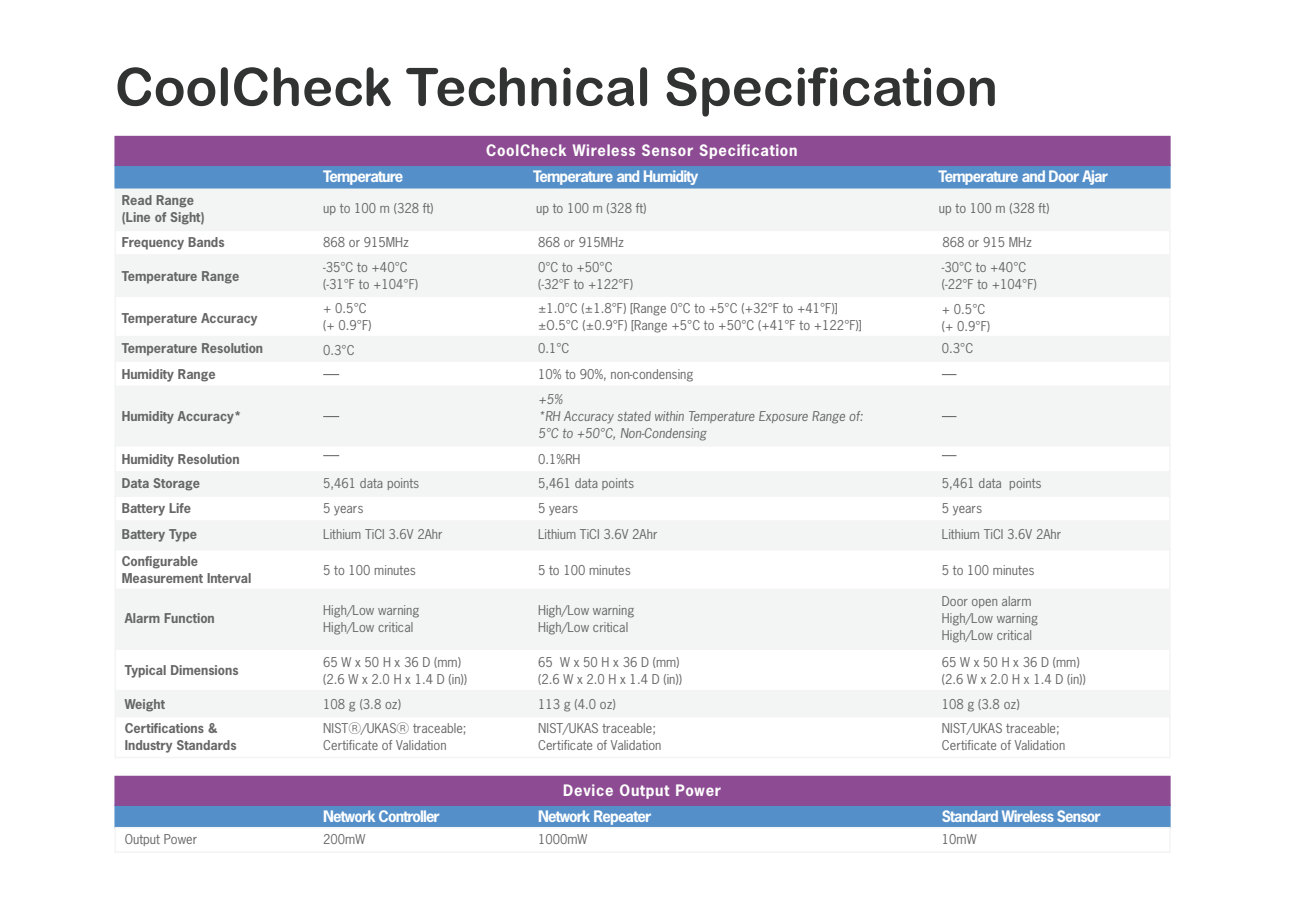
<style>
.page{position:relative;width:1289px;height:919px;background:#fff}
.page>*{position:absolute;margin:0;border:0;box-sizing:border-box;transform-origin:0 0}
.t1{font:52.5px "Arial Rounded MT Bold";color:#313232}
.t2{font:700 14.85px "News Gothic Std";letter-spacing:-.055em;color:#fff}
.t3{font:700 14.85px "News Gothic Std";letter-spacing:.05em;color:#fff}
.t4{font:12.75px/17px "News Gothic Std";color:#666}
.t5{font:700 12.75px/17px "News Gothic Std";color:#666}
.t6{font:italic 12.75px/17px "News Gothic Std";color:#666}
.s1{font-family:"Koz Go Pr 6 N"}
</style>
<div class="page">
<div style="left:114px;top:336px;width:1056px;height:26px;background:#f3f4f4"></div>
<div style="left:114px;top:360px;width:1056px;height:27px;background:#fff;border:2px solid #f4f4f4"></div>
<div style="left:114px;top:471px;width:1056px;height:25px;background:#f3f4f4"></div>
<div style="left:114px;top:520px;width:1056px;height:30px;background:#f3f4f4"></div>
<div style="left:114px;top:549px;width:1056px;height:41px;background:#fff;border:2px solid #f4f4f4"></div>
<div style="left:114px;top:495px;width:1056px;height:26px;background:#fff;border:2px solid #f4f4f4"></div>
<div style="left:114px;top:187px;width:1056px;height:44px;background:#f3f4f4;border:2px solid #f4f4f4"></div>
<div style="left:114px;top:254px;width:1056px;height:43px;background:#f3f4f4"></div>
<div style="left:114px;top:386px;width:1056px;height:60px;background:#f3f4f4"></div>
<div style="left:114px;top:588px;width:1056px;height:61px;background:#f3f4f4"></div>
<div style="left:114px;top:295px;width:1056px;height:42px;background:#fff;border:2px solid #f4f4f4"></div>
<div style="left:114px;top:164px;width:1056px;height:24px;background:#548fc9"></div>
<div style="left:114px;top:804px;width:1056px;height:24px;background:#548fc9;border:2px solid #5390c9"></div>
<div style="left:114px;top:136px;width:1056px;height:30px;background:#8c4b92"></div>
<div style="left:114px;top:775px;width:1056px;height:30px;background:#8c4b92;border:2px solid #8c4b93"></div>
<svg style="left:323px;top:374px;width:16px;height:1px"></svg>
<svg style="left:941px;top:374px;width:15px;height:1px"></svg>
<svg style="left:941px;top:416px;width:15px;height:1px"></svg>
<div style="left:114px;top:826px;width:1056px;height:26px;background:#fff;border:2px solid #f4f4f4"></div>
<div style="left:114px;top:689px;width:1056px;height:28px;background:#f3f4f4"></div>
<svg style="left:323px;top:416px;width:16px;height:1px"></svg>
<svg style="left:941px;top:455px;width:15px;height:1px"></svg>
<svg style="left:323px;top:455px;width:16px;height:1px"></svg>
<div style="left:114px;top:648px;width:1056px;height:43px;background:#fff;border:2px solid #f4f4f4"></div>
<div style="left:114px;top:715px;width:1056px;height:43px;background:#fff;border:2px solid #f4f4f4"></div>
<h1 class="t1" style="left:115px;top:56px;width:884px">CoolCheck Technical Specification</h1>
<p class="t3" style="left:486px;top:140px;width:313px">CoolCheck Wireless Sensor Specification</p>
<p class="t5" style="left:122px;top:191px;width:84px">Read Range (Line of Sight)</p>
<p class="t2" style="left:323px;top:167px;width:82px">Temperature</p>
<p class="t2" style="left:533px;top:167px;width:167px">Temperature and Humidity</p>
<p class="t2" style="left:938px;top:167px;width:171px">Temperature and Door Ajar</p>
<p class="t4" style="left:323px;top:200px;width:112px">up to 100 m (328 ft)</p>
<p class="t4" style="left:536px;top:200px;width:112px">up to 100 m (328 ft)</p>
<p class="t4" style="left:938px;top:200px;width:112px">up to 100 m (328 ft)</p>
<p class="t5" style="left:122px;top:234px;width:104px">Frequency Bands</p>
<p class="t4" style="left:323px;top:234px;width:87px">868 or 915MHz</p>
<p class="t4" style="left:538px;top:234px;width:87px">868 or 915MHz</p>
<p class="t4" style="left:942px;top:234px;width:91px">868 or 915 MHz</p>
<p class="t4" style="left:323px;top:259px;width:96px">-35°C to +40°C (-31°F to +104°F)</p>
<p class="t4" style="left:538px;top:259px;width:96px">0°C to +50°C (-32°F to +122°F)</p>
<p class="t4" style="left:941px;top:259px;width:96px">-30°C to +40°C (-22°F to +104°F)</p>
<p class="t5" style="left:122px;top:267px;width:119px">Temperature Range</p>
<p class="t5" style="left:122px;top:309px;width:137px">Temperature Accuracy</p>
<p class="t4" style="left:323px;top:300px;width:50px">+ 0.5°C (+ 0.9°F)</p>
<p class="t4" style="left:538px;top:300px;width:325px">±1.0°C (±1.8°F) [Range 0°C to +5°C (+32°F to +41°F)] ±O.5°C (±0.9°F) [Range +5°C to +50°C (+41°F to +122°F)]</p>
<p class="t4" style="left:941px;top:301px;width:50px">+ 0.5°C (+ 0.9°F)</p>
<p class="t5" style="left:122px;top:339px;width:143px">Temperature Resolution</p>
<p class="t4" style="left:323px;top:342px;width:33px">0.3°C</p>
<p class="t4" style="left:538px;top:340px;width:33px">0.1°C</p>
<p class="t4" style="left:941px;top:340px;width:33px">0.3°C</p>
<p class="t6" style="left:538px;top:390px;width:326px">+5%<br>*RH Accuracy stated within Temperature Exposure Range of:<br>5°C to +50°C, Non-Condensing</p>
<p class="t4" style="left:538px;top:365px;width:157px">10% to 90%, non-condensing</p>
<p class="t5" style="left:122px;top:365px;width:95px">Humidity Range</p>
<p class="t5" style="left:122px;top:407px;width:122px">Humidity Accuracy*</p>
<p class="t5" style="left:122px;top:450px;width:119px">Humidity Resolution</p>
<p class="t4" style="left:538px;top:451px;width:44px">0.1%RH</p>
<p class="t5" style="left:122px;top:474px;width:80px">Data Storage</p>
<p class="t4" style="left:323px;top:474px;width:98px">5,461 data points</p>
<p class="t4" style="left:538px;top:474px;width:98px">5,461 data points</p>
<p class="t4" style="left:941px;top:474px;width:101px">5,461 data points</p>
<p class="t5" style="left:122px;top:499px;width:71px">Battery Life</p>
<p class="t4" style="left:323px;top:499px;width:42px">5 years</p>
<p class="t4" style="left:538px;top:499px;width:42px">5 years</p>
<p class="t4" style="left:941px;top:499px;width:42px">5 years</p>
<p class="t5" style="left:122px;top:525px;width:77px">Battery Type</p>
<p class="t4" style="left:323px;top:525px;width:121px">Lithium TiCI 3.6V 2Ahr</p>
<p class="t4" style="left:323px;top:562px;width:94px">5 to 100 minutes</p>
<p class="t4" style="left:538px;top:562px;width:94px">5 to 100 minutes</p>
<p class="t4" style="left:941px;top:562px;width:94px">5 to 100 minutes</p>
<p class="t4" style="left:538px;top:525px;width:121px">Lithium TiCI 3.6V 2Ahr</p>
<p class="t4" style="left:941px;top:525px;width:121px">Lithium TiCI 3.6V 2Ahr</p>
<p class="t5" style="left:122px;top:552px;width:131px">Configurable<br>Measurement Interval</p>
<p class="t4" style="left:323px;top:601px;width:98px">High/Low warning<br>High/Low critical</p>
<p class="t5" style="left:125px;top:609px;width:92px">Alarm Function</p>
<p class="t4" style="left:538px;top:601px;width:98px">High/Low warning<br>High/Low critical</p>
<p class="t4" style="left:941px;top:592px;width:98px">Door open alarm<br>High/Low warning<br>High/Low critical</p>
<p class="t5" style="left:125px;top:661px;width:115px">Typical Dimensions</p>
<p class="t4" style="left:323px;top:653px;width:145px">65 W x 50 H x 36 D (mm) (2.6 W x 2.0 H x 1.4 D (in))</p>
<p class="t4" style="left:538px;top:653px;width:145px">65 W x 50 H x 36 D (mm) (2.6 W x 2.0 H x 1.4 D (in))</p>
<p class="t4" style="left:941px;top:653px;width:145px">65 W x 50 H x 36 D (mm) (2.6 W x 2.0 H x 1.4 D (in))</p>
<p class="t5" style="left:125px;top:695px;width:42px">Weight</p>
<p class="t4" style="left:323px;top:695px;width:79px">108 g (3.8 oz)</p>
<p class="t4" style="left:538px;top:695px;width:79px">113 g (4.0 oz)</p>
<p class="t4" style="left:941px;top:695px;width:79px">108 g (3.8 oz)</p>
<p class="t5" style="left:125px;top:719px;width:113px">Certifications &amp;<br>Industry Standards</p>
<p class="t4" style="left:323px;top:719px;width:145px">NIST<span class="s1">Ⓡ</span>/UKAS<span class="s1">Ⓡ</span> traceable;<br>Certificate of Validation</p>
<p class="t4" style="left:538px;top:719px;width:125px">NIST/UKAS traceable;<br>Certificate of Validation</p>
<p class="t4" style="left:941px;top:719px;width:125px">NIST/UKAS traceable;<br>Certificate of Validation</p>
<p class="t3" style="left:563px;top:780px;width:159px">Device Output Power</p>
<p class="t2" style="left:323px;top:806px;width:118px">Network Controller</p>
<p class="t2" style="left:538px;top:806px;width:115px">Network Repeater</p>
<p class="t2" style="left:941px;top:806px;width:160px">Standard Wireless Sensor</p>
<p class="t4" style="left:125px;top:830px;width:74px">Output Power</p>
<p class="t4" style="left:323px;top:830px;width:44px">200mW</p>
<p class="t4" style="left:538px;top:830px;width:51px">1000mW</p>
<p class="t4" style="left:941px;top:830px;width:36px">10mW</p>
</div>
